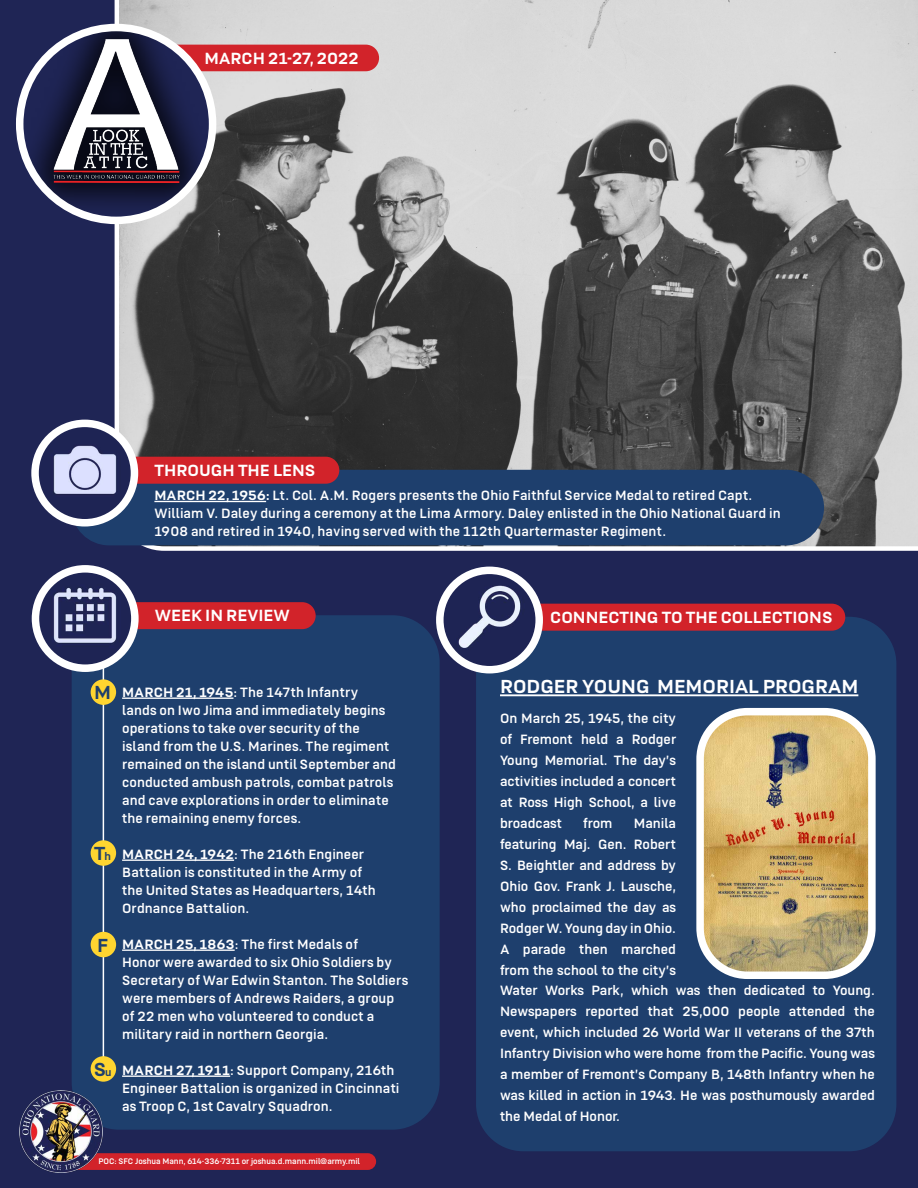
<style>
.page{position:relative;width:918px;height:1188px;background:#1f2555}
.page>*{position:absolute;margin:0;border:0;box-sizing:border-box;transform-origin:0 0}
.t1{font:700 21px "US Army";color:#fff}
.t2{font:700 21px "US Army";color:#1e3f6d}
.t3{font:700 18px "US Army";color:#fff}
.t4{font:15px/18px "US Army";letter-spacing:.005em;color:#fff}
.t5{font:9px "US Army";color:#fff}
.s1{font-weight:700}
.s2{font-size:12px}
</style>
<div class="page">
<div style="left:72px;top:615px;width:368px;height:515px;background:#1e3f6d;border-radius:47px"></div>
<hr style="left:122px;top:698px;width:111px;height:1px;background:#fff">
<hr style="left:122px;top:860px;width:112px;height:1px;background:#fff">
<hr style="left:122px;top:950px;width:113px;height:1px;background:#fff">
<hr style="left:122px;top:1076px;width:108px;height:1px;background:#fff">
<div style="left:48px;top:602px;width:268px;height:27px;background:#d2232a;border-radius:14px"></div>
<img style="left:35px;top:569px;width:100px;height:99px;border-radius:50px">
<div style="left:32px;top:565px;width:107px;height:107px;border:8px solid #fff;border-radius:50%"></div>
<hr style="left:103px;top:664px;width:1px;height:407px;background:#fff">
<div style="left:91px;top:679px;width:25px;height:26px;background:#ffd530;border-radius:50%"></div>
<div style="left:91px;top:840px;width:25px;height:26px;background:#ffd530;border-radius:50%"></div>
<div style="left:91px;top:932px;width:25px;height:25px;background:#ffd530;border-radius:50%"></div>
<div style="left:91px;top:1056px;width:25px;height:26px;background:#ffd530;border-radius:50%"></div>
<div style="left:476px;top:617px;width:420px;height:534px;background:#1e3f6d;border-radius:47px"></div>
<div style="left:452px;top:604px;width:393px;height:27px;background:#d2232a;border-radius:14px"></div>
<img style="left:705px;top:717px;width:162px;height:253px">
<div style="left:696px;top:708px;width:180px;height:271px;border:8px solid #fff;border-radius:47px"></div>
<img style="left:440px;top:570px;width:99px;height:100px;border-radius:50px">
<div style="left:436px;top:567px;width:107px;height:106px;border:8px solid #fff;border-radius:50%"></div>
<hr style="left:500px;top:694px;width:358px;height:2px;background:#fff">
<svg style="left:115px;top:0;width:803px;height:551px;background:#858585"></svg>
<div style="left:71px;top:470px;width:753px;height:75px;background:#1e3f6d;border-radius:38px"></div>
<hr style="left:154px;top:501px;width:112px;height:1px;background:#fff">
<div style="left:48px;top:457px;width:291px;height:27px;background:#d2232a;border-radius:14px"></div>
<img style="left:35px;top:423px;width:99px;height:100px;border-radius:50px">
<div style="left:31px;top:420px;width:107px;height:107px;border:8px solid #fff;border-radius:50%"></div>
<div style="left:98px;top:45px;width:281px;height:26px;background:#d2232a;border-radius:13px"></div>
<div style="left:20px;top:28px;width:193px;height:191px;background:#000;opacity:.75"></div>
<img style="left:49px;top:29px;width:133px;height:191px">
<div style="left:16px;top:24px;width:200px;height:200px;border:8px solid #fff;border-radius:50%"></div>
<div style="left:48px;top:1153px;width:328px;height:17px;background:#d2232a;border-radius:8px"></div>
<img style="left:19px;top:1090px;width:83px;height:82px">
<p class="t3" style="left:205px;top:48px;width:156px">MARCH 21-27, 2022</p>
<p class="t3" style="left:154px;top:460px;width:163px">THROUGH THE LENS</p>
<p class="t4" style="left:154px;top:487px;width:628px"><span class="s1">MARCH 22, 1956:</span> Lt. Col. A.M. Rogers presents the Ohio Faithful Service Medal to retired Capt.<br>William V. Daley during a ceremony at the Lima Armory. Daley enlisted in the Ohio National Guard in<br>1908 and retired in 1940, having served with the 112th Quartermaster Regiment.</p>
<p class="t3" style="left:155px;top:606px;width:136px">WEEK IN REVIEW</p>
<h1 class="t2" style="left:94px;top:681px;width:18px">M</h1>
<h1 class="t2" style="left:94px;top:842px;width:18px">T<span class="s2">h</span></h1>
<h1 class="t2" style="left:97px;top:934px;width:13px">F</h1>
<h1 class="t2" style="left:94px;top:1058px;width:19px">S<span class="s2">u</span></h1>
<p class="t4" style="left:122px;top:683px;width:275px"><span class="s1">MARCH 21, 1945</span>: The 147th Infantry lands on Iwo Jima and immediately begins operations to take over security of the island from the U.S. Marines. The regiment remained on the island until September and conducted ambush patrols, combat patrols and cave explorations in order to eliminate the remaining enemy forces.</p>
<p class="t4" style="left:122px;top:845px;width:255px"><span class="s1">MARCH 24, 1942</span>: The 216th Engineer Battalion is constituted in the Army of the United States as Headquarters, 14th Ordnance Battalion.</p>
<p class="t4" style="left:122px;top:935px;width:288px"><span class="s1">MARCH 25, 1863</span>: The first Medals of<br>Honor were awarded to six Ohio Soldiers by Secretary of War Edwin Stanton. The Soldiers were members of Andrews Raiders, a group of 22 men who volunteered to conduct a military raid in northern Georgia.</p>
<p class="t4" style="left:122px;top:1061px;width:279px"><span class="s1">MARCH 27, 1911</span>: Support Company, 216th<br>Engineer Battalion is organized in Cincinnati as Troop C, 1st Cavalry Squadron.</p>
<p class="t5" style="left:99px;top:1157px;width:263px">POC: SFC Joshua Mann, 614-336-7311 or joshua.d.mann.mil@army.mil</p>
<p class="t3" style="left:550px;top:607px;width:284px">CONNECTING TO THE COLLECTIONS</p>
<h1 class="t1" style="left:500px;top:675px;width:360px">RODGER YOUNG MEMORIAL PROGRAM</h1>
<p class="t4" style="left:500px;top:708px;width:178px;line-height:21px;text-align:justify">On March 25, 1945, the city of Fremont held a Rodger Young Memorial. The day’s activities included a concert at Ross High School, a live broadcast</p>
<p class="t4" style="left:583px;top:815px;width:31px">from</p>
<p class="t4" style="left:500px;top:813px;width:178px;line-height:21px;text-align:justify;text-indent:134px">Manila featuring Maj. Gen. Robert S. Beightler and address by Ohio Gov. Frank J. Lausche, who proclaimed the day as Rodger W. Young day in Ohio.<br>A parade then marched from the school to the city’s</p>
<p class="t4" style="left:500px;top:980px;width:376px;line-height:21px;text-align:justify">Water Works Park, which was then dedicated to Young.<br>Newspapers reported that 25,000 people attended the event, which included 26 World War II veterans of the 37th Infantry Division who were home from the Pacific. Young was a member of Fremont’s Company B, 148th Infantry when he was killed in action in 1943. He was posthumously awarded the Medal of Honor.</p>
</div>
